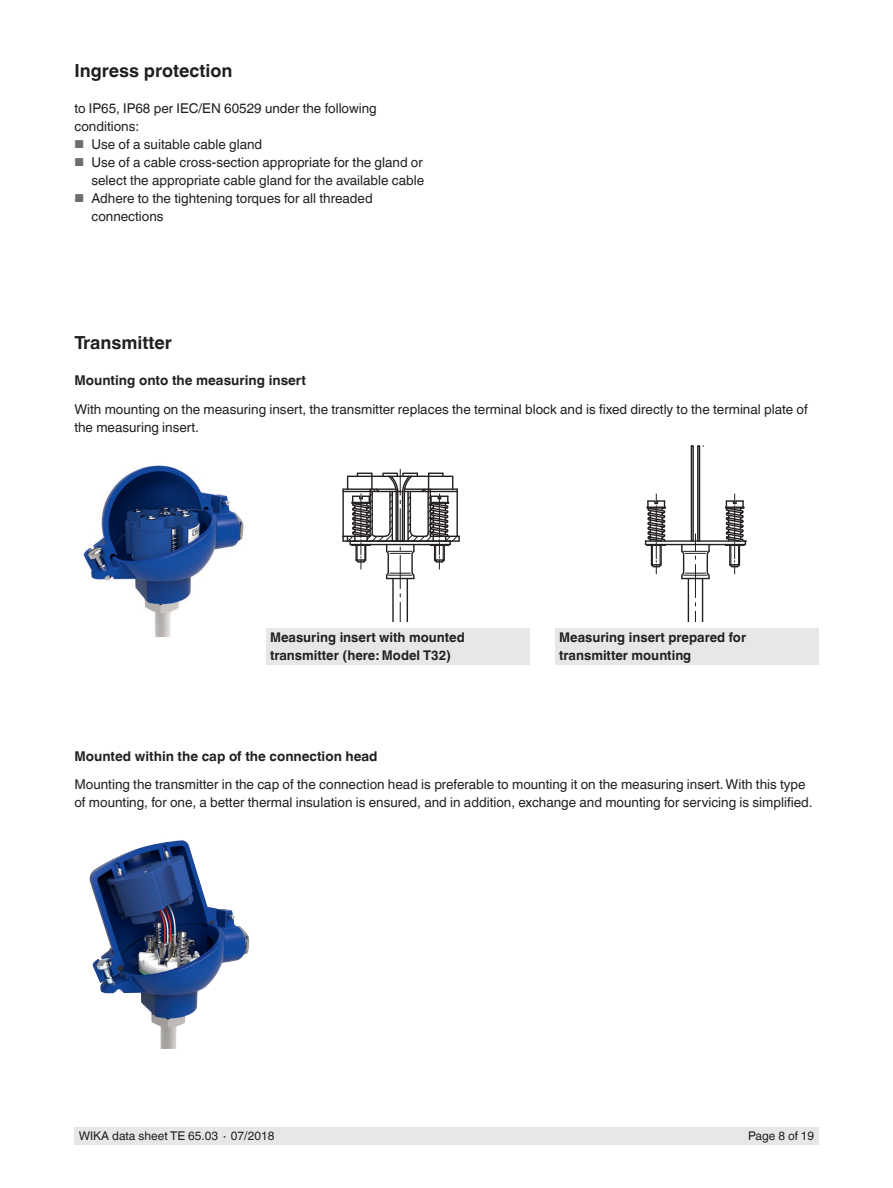
<style>
.page{position:relative;width:893px;height:1188px;background:#fff}
.page>*{position:absolute;margin:0;border:0;box-sizing:border-box;transform-origin:0 0}
.t1{font:700 18px "Helvetica World";color:#231f20}
.t2{font:13.5px/18px "Helvetica World";color:#231f20}
.t3{font:700 13.5px "Helvetica World";color:#231f20}
.t4{font:700 13.35px/18px "Helvetica World";color:#231f20}
.t5{font:12px "Helvetica World";color:#231f20}
.s1{font-size:11.55px;color:#6c6d70}
</style>
<div class="page">
<div style="left:74px;top:1128px;width:745px;height:17px;background:#e6e7e9"></div>
<hr style="left:646px;top:544px;width:99px;height:1px;background:#231f20">
<hr style="left:646px;top:540px;width:99px;height:2px;background:#231f20">
<hr style="left:688px;top:579px;width:1px;height:42px;background:#231f20">
<hr style="left:702px;top:579px;width:1px;height:42px;background:#231f20">
<hr style="left:695px;top:565px;width:1px;height:33px;background:#231f20">
<svg style="left:695px;top:603px;width:1px;height:18px"></svg>
<svg style="left:645px;top:494px;width:21px;height:80px"></svg>
<svg style="left:724px;top:494px;width:22px;height:80px"></svg>
<svg style="left:680px;top:445px;width:31px;height:135px"></svg>
<hr style="left:392px;top:579px;width:2px;height:42px;background:#231f20">
<hr style="left:407px;top:579px;width:1px;height:42px;background:#231f20">
<hr style="left:400px;top:555px;width:1px;height:34px;background:#231f20">
<svg style="left:400px;top:594px;width:1px;height:27px"></svg>
<hr style="left:342px;top:489px;width:2px;height:52px;background:#231f20">
<svg style="left:343px;top:469px;width:117px;height:111px"></svg>
<img style="left:89px;top:840px;width:161px;height:208px">
<img style="left:83px;top:465px;width:161px;height:172px">
<div style="left:704px;top:440px;width:54px;height:18px;background:#fff"></div>
<div style="left:266px;top:628px;width:263px;height:36px;background:#e6e7e9"></div>
<div style="left:555px;top:628px;width:264px;height:36px;background:#e6e7e9"></div>
<h1 class="t1" style="left:74px;top:60px;width:160px">Ingress protection</h1>
<p class="t2" style="left:74px;top:99px;width:304px">to IP65, IP68 per IEC/EN 60529 under the following conditions:</p>
<p class="t2" style="left:74px;top:135px;width:189px"><span class="s1">■</span> Use of a suitable cable gland</p>
<p class="t2" style="left:74px;top:153px;width:351px;text-align:right"><span class="s1">■</span> Use of a cable cross-section appropriate for the gland or select the appropriate cable gland for the available cable</p>
<p class="t2" style="left:91px;top:189px;width:283px;text-indent:-17px"><span class="s1">■</span> Adhere to the tightening torques for all threaded connections</p>
<h1 class="t1" style="left:74px;top:333px;width:99px">Transmitter</h1>
<p class="t3" style="left:74px;top:373px;width:233px">Mounting onto the measuring insert</p>
<p class="t2" style="left:74px;top:400px;width:735px">With mounting on the measuring insert, the transmitter replaces the terminal block and is fixed directly to the terminal plate of the measuring insert.</p>
<p class="t4" style="left:270px;top:628px;width:196px">Measuring insert with mounted transmitter (here: Model T32)</p>
<p class="t4" style="left:559px;top:628px;width:188px">Measuring insert prepared for transmitter mounting</p>
<p class="t3" style="left:74px;top:748px;width:305px">Mounted within the cap of the connection head</p>
<p class="t2" style="left:74px;top:775px;width:740px">Mounting the transmitter in the cap of the connection head is preferable to mounting it on the measuring insert. With this type of mounting, for one, a better thermal insulation is ensured, and in addition, exchange and mounting for servicing is simplified.</p>
<p class="t5" style="left:79px;top:1129px;width:197px">WIKA data sheet TE 65.03 ∙ 07/2018</p>
<p class="t5" style="left:748px;top:1129px;width:68px">Page 8 of 19</p>
</div>
